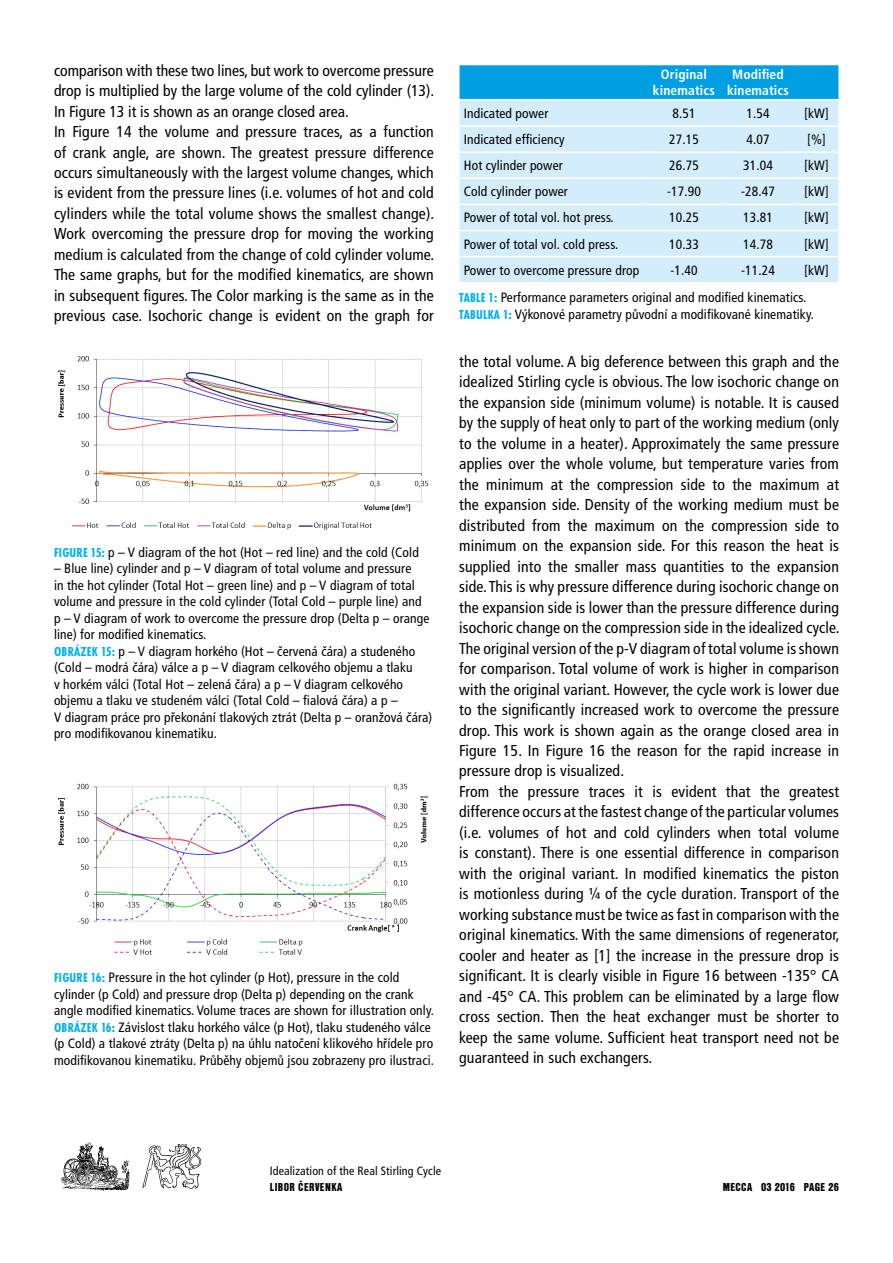
<style>
.page{position:relative;width:893px;height:1263px;background:#fff}
.page>*{position:absolute;margin:0;border:0;box-sizing:border-box;transform-origin:0 0}
.t1{font:condensed 15.75px/20.4px "Frutiger CE";letter-spacing:.01em;color:#000}
.t2{font:condensed 13.5px/16.5px "Frutiger CE";letter-spacing:.01em;color:#000}
.t3{font:700 condensed 13.5px/16.5px "Frutiger CE";letter-spacing:.01em;color:#fff;text-align:center}
.t4{font:condensed 12px "Frutiger CE";letter-spacing:.01em;color:#000}
.t5{font:12px "Nimbus Sans DOT Blac Cond";letter-spacing:.035em;color:#000}
.t6{font:12px "Nimbus Sans DOT Blac Cond";letter-spacing:.01em;color:#000}
.s1{font-family:"Futura TOT";font-weight:700;color:#00b1eb}
</style>
<div class="page">
<img style="left:60px;top:1142px;width:70px;height:49px">
<svg style="left:142px;top:1144px;width:59px;height:45px"></svg>
<img style="left:58px;top:356px;width:371px;height:174px">
<img style="left:58px;top:783px;width:370px;height:172px">
<div style="left:460px;top:65px;width:378px;height:34px;background:#009fe3"></div>
<div style="left:460px;top:100px;width:378px;height:182px;background:#d4edfc"></div>
<hr style="left:460px;top:125px;width:187px;height:2px;background:#fff">
<hr style="left:647px;top:125px;width:74px;height:2px;background:#fff">
<hr style="left:721px;top:125px;width:74px;height:2px;background:#fff">
<hr style="left:795px;top:125px;width:43px;height:2px;background:#fff">
<hr style="left:460px;top:151px;width:187px;height:2px;background:#fff">
<hr style="left:647px;top:151px;width:74px;height:2px;background:#fff">
<hr style="left:721px;top:151px;width:74px;height:2px;background:#fff">
<hr style="left:795px;top:151px;width:43px;height:2px;background:#fff">
<hr style="left:460px;top:178px;width:187px;height:1px;background:#fff">
<hr style="left:647px;top:178px;width:74px;height:1px;background:#fff">
<hr style="left:721px;top:178px;width:74px;height:1px;background:#fff">
<hr style="left:795px;top:178px;width:43px;height:1px;background:#fff">
<hr style="left:460px;top:204px;width:187px;height:1px;background:#fff">
<hr style="left:647px;top:204px;width:74px;height:1px;background:#fff">
<hr style="left:721px;top:204px;width:74px;height:1px;background:#fff">
<hr style="left:795px;top:204px;width:43px;height:1px;background:#fff">
<hr style="left:460px;top:230px;width:187px;height:1px;background:#fff">
<hr style="left:647px;top:230px;width:74px;height:1px;background:#fff">
<hr style="left:721px;top:230px;width:74px;height:1px;background:#fff">
<hr style="left:795px;top:230px;width:43px;height:1px;background:#fff">
<hr style="left:460px;top:256px;width:187px;height:1px;background:#fff">
<hr style="left:647px;top:256px;width:74px;height:1px;background:#fff">
<hr style="left:721px;top:256px;width:74px;height:1px;background:#fff">
<hr style="left:795px;top:256px;width:43px;height:1px;background:#fff">
<p class="t1" style="left:54px;top:60px;width:382px">comparison with these two lines, but work to overcome pressure drop is multiplied by the large volume of the cold cylinder (13).<br>In Figure 13 it is shown as an orange closed area.<br>In Figure 14 the volume and pressure traces, as a function of crank angle, are shown. The greatest pressure difference occurs simultaneously with the largest volume changes, which is evident from the pressure lines (i.e. volumes of hot and cold cylinders while the total volume shows the smallest change).<br>Work overcoming the pressure drop for moving the working medium is calculated from the change of cold cylinder volume.<br>The same graphs, but for the modified kinematics, are shown in subsequent figures. The Color marking is the same as in the previous case. Isochoric change is evident on the graph for</p>
<p class="t2" style="left:54px;top:544px;width:366px"><span class="s1">FIGURE 15:</span> p – V diagram of the hot (Hot – red line) and the cold (Cold</p>
<p class="t2" style="left:54px;top:560px;width:380px">– Blue line) cylinder and p – V diagram of total volume and pressure<br>in the hot cylinder (Total Hot – green line) and p – V diagram of total volume and pressure in the cold cylinder (Total Cold – purple line) and<br>p – V diagram of work to overcome the pressure drop (Delta p – orange line) for modified kinematics.<br><span class="s1">OBRÁZEK 15:</span> p – V diagram horkého (Hot – červená čára) a studeného (Cold – modrá čára) válce a p – V diagram celkového objemu a tlaku<br>v horkém válci (Total Hot – zelená čára) a p – V diagram celkového objemu a tlaku ve studeném válci (Total Cold – fialová čára) a p –<br>V diagram práce pro překonání tlakových ztrát (Delta p – oranžová čára) pro modifikovanou kinematiku.</p>
<p class="t2" style="left:54px;top:969px;width:382px"><span class="s1">FIGURE 16:</span> Pressure in the hot cylinder (p Hot), pressure in the cold cylinder (p Cold) and pressure drop (Delta p) depending on the crank angle modified kinematics. Volume traces are shown for illustration only.<br><span class="s1">OBRÁZEK 16:</span> Závislost tlaku horkého válce (p Hot), tlaku studeného válce (p Cold) a tlakové ztráty (Delta p) na úhlu natočení klikového hřídele pro modifikovanou kinematiku. Průběhy objemů jsou zobrazeny pro ilustraci.</p>
<p class="t3" style="left:653px;top:66px;width:63px">Original kinematics</p>
<p class="t3" style="left:727px;top:66px;width:63px">Modified kinematics</p>
<p class="t2" style="left:464px;top:105px;width:86px">Indicated power</p>
<p class="t2" style="left:672px;top:105px;width:25px">8.51</p>
<p class="t2" style="left:746px;top:105px;width:25px">1.54</p>
<p class="t2" style="left:804px;top:105px;width:26px">[kW]</p>
<p class="t2" style="left:464px;top:131px;width:102px">Indicated efficiency</p>
<p class="t2" style="left:669px;top:131px;width:31px">27.15</p>
<p class="t2" style="left:746px;top:131px;width:25px">4.07</p>
<p class="t2" style="left:807px;top:131px;width:20px">[%]</p>
<p class="t2" style="left:464px;top:157px;width:100px">Hot cylinder power</p>
<p class="t2" style="left:669px;top:157px;width:31px">26.75</p>
<p class="t2" style="left:743px;top:157px;width:31px">31.04</p>
<p class="t2" style="left:804px;top:157px;width:26px">[kW]</p>
<p class="t2" style="left:464px;top:184px;width:106px">Cold cylinder power</p>
<p class="t2" style="left:667px;top:184px;width:35px">-17.90</p>
<p class="t2" style="left:741px;top:184px;width:35px">-28.47</p>
<p class="t2" style="left:804px;top:184px;width:26px">[kW]</p>
<p class="t2" style="left:464px;top:210px;width:152px">Power of total vol. hot press.</p>
<p class="t2" style="left:669px;top:210px;width:31px">10.25</p>
<p class="t2" style="left:743px;top:210px;width:31px">13.81</p>
<p class="t2" style="left:804px;top:210px;width:26px">[kW]</p>
<p class="t2" style="left:464px;top:236px;width:156px">Power of total vol. cold press.</p>
<p class="t2" style="left:669px;top:236px;width:31px">10.33</p>
<p class="t2" style="left:743px;top:236px;width:31px">14.78</p>
<p class="t2" style="left:804px;top:236px;width:26px">[kW]</p>
<p class="t2" style="left:464px;top:262px;width:177px">Power to overcome pressure drop</p>
<p class="t2" style="left:670px;top:262px;width:29px">-1.40</p>
<p class="t2" style="left:741px;top:262px;width:35px">-11.24</p>
<p class="t2" style="left:459px;top:256px;width:371px;line-height:27.8px;text-indent:345px">[kW]<br><span class="s1">TABLE 1:</span> Performance parameters original and modified kinematics.</p>
<p class="t2" style="left:459px;top:306px;width:356px"><span class="s1">TABULKA 1:</span> Výkonové parametry původní a modifikované kinematiky.</p>
<p class="t1" style="left:459px;top:351px;width:382px">the total volume. A big deference between this graph and the idealized Stirling cycle is obvious. The low isochoric change on the expansion side (minimum volume) is notable. It is caused by the supply of heat only to part of the working medium (only to the volume in a heater). Approximately the same pressure applies over the whole volume, but temperature varies from the minimum at the compression side to the maximum at the expansion side. Density of the working medium must be distributed from the maximum on the compression side to minimum on the expansion side. For this reason the heat is supplied into the smaller mass quantities to the expansion side. This is why pressure difference during isochoric change on the expansion side is lower than the pressure difference during isochoric change on the compression side in the idealized cycle.<br>The original version of the p-V diagram of total volume is shown for comparison. Total volume of work is higher in comparison with the original variant. However, the cycle work is lower due to the significantly increased work to overcome the pressure drop. This work is shown again as the orange closed area in Figure 15. In Figure 16 the reason for the rapid increase in pressure drop is visualized.<br>From the pressure traces it is evident that the greatest difference occurs at the fastest change of the particular volumes (i.e. volumes of hot and cold cylinders when total volume is constant). There is one essential difference in comparison with the original variant. In modified kinematics the piston is motionless during ¼ of the cycle duration. Transport of the working substance must be twice as fast in comparison with the original kinematics. With the same dimensions of regenerator, cooler and heater as [1] the increase in the pressure drop is significant. It is clearly visible in Figure 16 between -135° CA and -45° CA. This problem can be eliminated by a large flow cross section. Then the heat exchanger must be shorter to keep the same volume. Sufficient heat transport need not be guaranteed in such exchangers.</p>
<p class="t4" style="left:270px;top:1164px;width:173px">Idealization of the Real Stirling Cycle</p>
<p class="t5" style="left:270px;top:1180px;width:74px">LIBOR ČERVENKA</p>
<p class="t5" style="left:723px;top:1180px;width:14px">MECCA</p>
<p class="t6" style="left:761px;top:1180px;width:79px">03 2016 PAGE 26</p>
</div>
